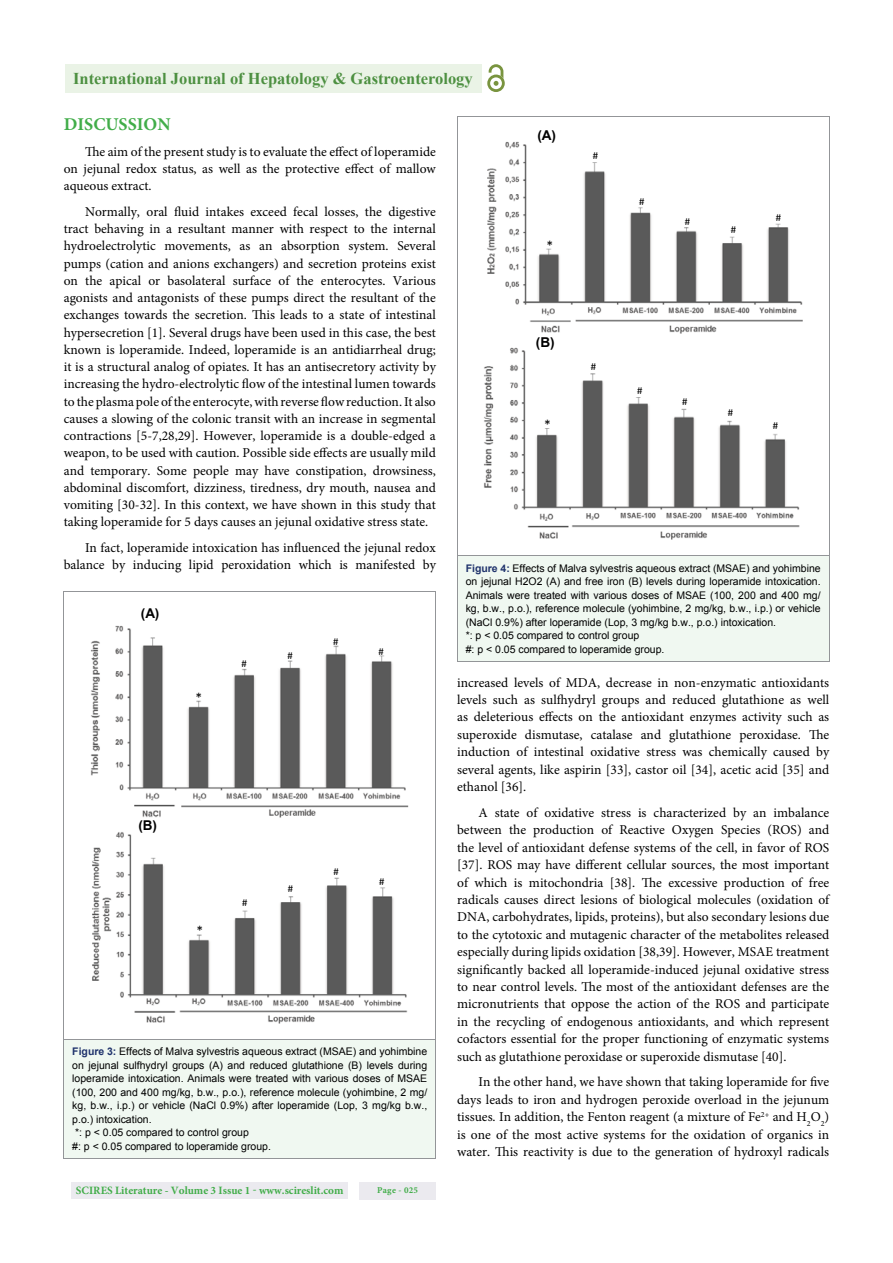
<style>
.page{position:relative;width:893px;height:1263px;background:#fff}
.page>*{position:absolute;margin:0;border:0;box-sizing:border-box;transform-origin:0 0}
.t1{font:700 18px "Minion Pro";color:#41ad49}
.t2{font:700 16.5px "Times New Roman";color:#4d9041}
.t3{font:700 13.65px "Arial";color:#000}
.t4{font:13.65px "Calibri";color:#000}
.t5{font:13.5px/17.4px "Minion Pro";color:#000;text-align:justify}
.t6{font:700 13.5px "Arial";color:#000}
.t7{font:13.5px "Calibri";color:#000}
.t8{font:700 11.25px "Minion Pro";color:#41ad49}
.t9{font:10.65px "Calibri";color:#000}
.t10{font:10.5px/13.5px "Arial";color:#000}
.t11{font:700 9px "Minion Pro";letter-spacing:.03em;color:#41ad49}
.s1{font-weight:700;color:#20336c}
</style>
<div class="page">
<div style="left:65px;top:64px;width:416px;height:28px;background:#eaf3e6"></div>
<img style="left:487px;top:75px;width:18px;height:17px">
<svg style="left:489px;top:64px;width:14px;height:22px"></svg>
<div style="left:72px;top:1182px;width:276px;height:17px;background:#ebeaef"></div>
<div style="left:359px;top:1182px;width:77px;height:17px;background:#ebeaef"></div>
<div style="left:64px;top:1039px;width:372px;height:119px;background:#f0f8f1"></div>
<hr style="left:64px;top:592px;width:1px;height:447px;background:#939598">
<hr style="left:436px;top:592px;width:1px;height:447px;background:#939598">
<hr style="left:64px;top:1039px;width:1px;height:119px;background:#939598">
<hr style="left:436px;top:1039px;width:1px;height:119px;background:#939598">
<hr style="left:64px;top:1158px;width:372px;height:1px;background:#939598">
<img style="left:91px;top:625px;width:318px;height:399px">
<div style="left:457px;top:556px;width:372px;height:105px;background:#f0f8f1"></div>
<hr style="left:457px;top:556px;width:372px;height:1px;background:#939598">
<hr style="left:457px;top:661px;width:372px;height:1px;background:#939598">
<img style="left:484px;top:141px;width:319px;height:399px">
<p class="t2" style="left:73px;top:69px;width:401px">International Journal of Hepatology &amp; Gastroenterology</p>
<h1 class="t1" style="left:64px;top:117px;width:108px">DISCUSSION</h1>
<p class="t5" style="left:64px;top:144px;width:374px;text-indent:21px">The aim of the present study is to evaluate the effect of loperamide on jejunal redox status, as well as the protective effect of mallow aqueous extract.</p>
<p class="t5" style="left:64px;top:204px;width:374px;text-indent:21px">Normally, oral fluid intakes exceed fecal losses, the digestive tract behaving in a resultant manner with respect to the internal hydroelectrolytic movements, as an absorption system. Several pumps (cation and anions exchangers) and secretion proteins exist on the apical or basolateral surface of the enterocytes. Various agonists and antagonists of these pumps direct the resultant of the exchanges towards the secretion. This leads to a state of intestinal hypersecretion [1]. Several drugs have been used in this case, the best known is loperamide. Indeed, loperamide is an antidiarrheal drug; it is a structural analog of opiates. It has an antisecretory activity by increasing the hydro-electrolytic flow of the intestinal lumen towards to the plasma pole of the enterocyte, with reverse flow reduction. It also causes a slowing of the colonic transit with an increase in segmental contractions [5-7,28,29]. However, loperamide is a double-edged a weapon, to be used with caution. Possible side effects are usually mild and temporary. Some people may have constipation, drowsiness, abdominal discomfort, dizziness, tiredness, dry mouth, nausea and vomiting [30-32]. In this context, we have shown in this study that taking loperamide for 5 days causes an jejunal oxidative stress state.</p>
<p class="t5" style="left:64px;top:540px;width:374px;text-align:right">In fact, loperamide intoxication has influenced the jejunal redox balance by inducing lipid peroxidation which is manifested by</p>
<p class="t6" style="left:141px;top:606px;width:20px">(A)</p>
<p class="t7" style="left:195px;top:692px;width:8px">*</p>
<p class="t9" style="left:241px;top:659px;width:7px">#</p>
<p class="t9" style="left:287px;top:651px;width:7px">#</p>
<p class="t9" style="left:333px;top:637px;width:7px">#</p>
<p class="t9" style="left:378px;top:647px;width:7px">#</p>
<p class="t6" style="left:138px;top:818px;width:20px">(B)</p>
<p class="t7" style="left:196px;top:925px;width:8px">*</p>
<p class="t9" style="left:242px;top:898px;width:7px">#</p>
<p class="t9" style="left:288px;top:884px;width:7px">#</p>
<p class="t9" style="left:333px;top:867px;width:7px">#</p>
<p class="t9" style="left:379px;top:877px;width:7px">#</p>
<p class="t10" style="left:72px;top:1045px;width:356px"><span class="s1">Figure 3:</span> Effects of Malva sylvestris aqueous extract (MSAE) and yohimbine on jejunal sulfhydryl groups (A) and reduced glutathione (B) levels during loperamide intoxication. Animals were treated with various doses of MSAE (100, 200 and 400 mg/kg, b.w., p.o.), reference molecule (yohimbine, 2 mg/ kg, b.w., i.p.) or vehicle (NaCl 0.9%) after loperamide (Lop, 3 mg/kg b.w., p.o.) intoxication.<br>*: p &lt; 0.05 compared to control group<br>#: p &lt; 0.05 compared to loperamide group.</p>
<p class="t8" style="left:76px;top:1186px;width:269px">SCIRES Literature - Volume 3 Issue 1 - www.scireslit.com</p>
<p class="t11" style="left:377px;top:1186px;width:42px">Page - 025</p>
<p class="t3" style="left:537px;top:128px;width:20px">(A)</p>
<p class="t4" style="left:546px;top:240px;width:8px">*</p>
<p class="t9" style="left:593px;top:151px;width:7px">#</p>
<p class="t3" style="left:536px;top:335px;width:20px">(B)</p>
<p class="t4" style="left:544px;top:418px;width:8px">*</p>
<p class="t9" style="left:591px;top:362px;width:7px">#</p>
<p class="t9" style="left:639px;top:197px;width:7px">#</p>
<p class="t9" style="left:685px;top:217px;width:7px">#</p>
<p class="t9" style="left:731px;top:226px;width:7px">#</p>
<p class="t9" style="left:776px;top:213px;width:7px">#</p>
<p class="t9" style="left:637px;top:386px;width:7px">#</p>
<p class="t9" style="left:682px;top:397px;width:7px">#</p>
<p class="t9" style="left:728px;top:408px;width:7px">#</p>
<p class="t9" style="left:773px;top:421px;width:7px">#</p>
<p class="t10" style="left:466px;top:561px;width:356px"><span class="s1">Figure 4:</span> Effects of Malva sylvestris aqueous extract (MSAE) and yohimbine on jejunal H2O2 (A) and free iron (B) levels during loperamide intoxication.<br>Animals were treated with various doses of MSAE (100, 200 and 400 mg/ kg, b.w., p.o.), reference molecule (yohimbine, 2 mg/kg, b.w., i.p.) or vehicle (NaCl 0.9%) after loperamide (Lop, 3 mg/kg b.w., p.o.) intoxication.<br>*: p &lt; 0.05 compared to control group<br>#: p &lt; 0.05 compared to loperamide group.</p>
<p class="t5" style="left:457px;top:675px;width:374px">increased levels of MDA, decrease in non-enzymatic antioxidants levels such as sulfhydryl groups and reduced glutathione as well as deleterious effects on the antioxidant enzymes activity such as superoxide dismutase, catalase and glutathione peroxidase. The induction of intestinal oxidative stress was chemically caused by several agents, like aspirin [33], castor oil [34], acetic acid [35] and ethanol [36].</p>
<p class="t5" style="left:457px;top:805px;width:374px;text-indent:21px">A state of oxidative stress is characterized by an imbalance between the production of Reactive Oxygen Species (ROS) and the level of antioxidant defense systems of the cell, in favor of ROS [37]. ROS may have different cellular sources, the most important of which is mitochondria [38]. The excessive production of free radicals causes direct lesions of biological molecules (oxidation of DNA, carbohydrates, lipids, proteins), but also secondary lesions due to the cytotoxic and mutagenic character of the metabolites released especially during lipids oxidation [38,39]. However, MSAE treatment significantly backed all loperamide-induced jejunal oxidative stress to near control levels. The most of the antioxidant defenses are the micronutrients that oppose the action of the ROS and participate in the recycling of endogenous antioxidants, and which represent cofactors essential for the proper functioning of enzymatic systems such as glutathione peroxidase or superoxide dismutase [40].</p>
<p class="t5" style="left:457px;top:1075px;width:374px;text-indent:21px">In the other hand, we have shown that taking loperamide for five days leads to iron and hydrogen peroxide overload in the jejunum tissues. In addition, the Fenton reagent (a mixture of Fe<sup>2+</sup> and H<sub>2</sub>O<sub>2</sub>) is one of the most active systems for the oxidation of organics in water. This reactivity is due to the generation of hydroxyl radicals</p>
</div>
